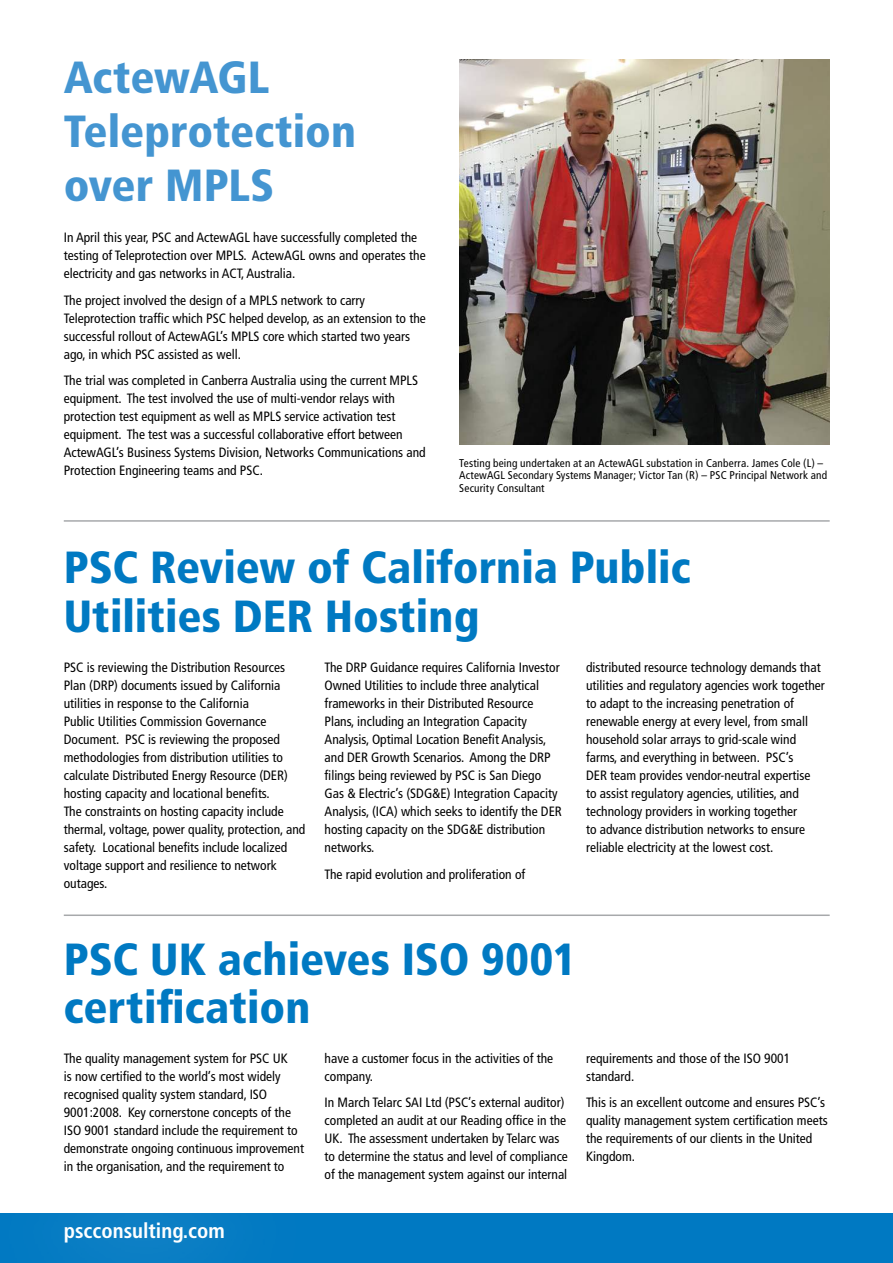
<style>
.page{position:relative;width:893px;height:1263px;background:#fff}
.page>*{position:absolute;margin:0;border:0;box-sizing:border-box;transform-origin:0 0}
.t1{font:900 condensed 45px/48px "Frutiger";color:#0079c2}
.t2{font:900 condensed 45px/54px "Frutiger";letter-spacing:-.005em;color:#4495d1}
.t3{font:700 condensed 21px "Frutiger";color:#fff}
.t4{font:condensed 13.5px/18px "Frutiger";color:#000}
.t5{font:condensed 11.25px/12.8px "Frutiger";letter-spacing:.015em;color:#000}
</style>
<div class="page">
<div style="left:0;top:1213px;width:893px;height:50px;background:#0079c2"></div>
<div style="left:89px;top:1213px;width:111px;height:48px;background:#0c7fc4"></div>
<hr style="left:64px;top:520px;width:766px;height:2px;background:#a7a9ab">
<hr style="left:64px;top:914px;width:766px;height:2px;background:#a7a9ab">
<img style="left:459px;top:60px;width:370px;height:384px">
<h1 class="t2" style="left:64px;top:54px;width:294px">ActewAGL<br>Teleprotection over MPLS</h1>
<p class="t4" style="left:64px;top:230px;width:363px">In April this year, PSC and ActewAGL have successfully completed the testing of Teleprotection over MPLS. ActewAGL owns and operates the electricity and gas networks in ACT, Australia.</p>
<p class="t4" style="left:64px;top:292px;width:364px">The project involved the design of a MPLS network to carry Teleprotection traffic which PSC helped develop, as an extension to the successful rollout of ActewAGL’s MPLS core which started two years ago, in which PSC assisted as well.</p>
<p class="t4" style="left:64px;top:373px;width:363px">The trial was completed in Canberra Australia using the current MPLS equipment. The test involved the use of multi-vendor relays with protection test equipment as well as MPLS service activation test equipment. The test was a successful collaborative effort between ActewAGL’s Business Systems Division, Networks Communications and Protection Engineering teams and PSC.</p>
<p class="t5" style="left:459px;top:457px;width:369px">Testing being undertaken at an ActewAGL substation in Canberra. James Cole (L) –<br>ActewAGL Secondary Systems Manager; Victor Tan (R) – PSC Principal Network and<br>Security Consultant</p>
<h1 class="t1" style="left:64px;top:547px;width:628px">PSC Review of California Public<br>Utilities DER Hosting</h1>
<p class="t4" style="left:64px;top:660px;width:243px">PSC is reviewing the Distribution Resources Plan (DRP) documents issued by California utilities in response to the California<br>Public Utilities Commission Governance Document. PSC is reviewing the proposed methodologies from distribution utilities to calculate Distributed Energy Resource (DER) hosting capacity and locational benefits.<br>The constraints on hosting capacity include thermal, voltage, power quality, protection, and safety. Locational benefits include localized voltage support and resilience to network outages.</p>
<p class="t4" style="left:325px;top:660px;width:239px">The DRP Guidance requires California Investor Owned Utilities to include three analytical frameworks in their Distributed Resource Plans, including an Integration Capacity Analysis, Optimal Location Benefit Analysis, and DER Growth Scenarios. Among the DRP filings being reviewed by PSC is San Diego Gas &amp; Electric’s (SDG&amp;E) Integration Capacity Analysis, (ICA) which seeks to identify the DER hosting capacity on the SDG&amp;E distribution networks.</p>
<p class="t4" style="left:325px;top:866px;width:202px">The rapid evolution and proliferation of</p>
<p class="t4" style="left:586px;top:660px;width:240px">distributed resource technology demands that utilities and regulatory agencies work together to adapt to the increasing penetration of renewable energy at every level, from small household solar arrays to grid-scale wind farms, and everything in between. PSC’s<br>DER team provides vendor-neutral expertise<br>to assist regulatory agencies, utilities, and technology providers in working together<br>to advance distribution networks to ensure reliable electricity at the lowest cost.</p>
<h1 class="t1" style="left:64px;top:939px;width:514px">PSC UK achieves ISO 9001 certification</h1>
<p class="t4" style="left:64px;top:1050px;width:242px">The quality management system for PSC UK<br>is now certified to the world’s most widely recognised quality system standard, ISO 9001:2008. Key cornerstone concepts of the ISO 9001 standard include the requirement to demonstrate ongoing continuous improvement in the organisation, and the requirement to</p>
<h2 class="t3" style="left:64px;top:1222px;width:163px">pscconsulting.com</h2>
<p class="t4" style="left:325px;top:1050px;width:230px">have a customer focus in the activities of the company.</p>
<p class="t4" style="left:325px;top:1095px;width:245px">In March Telarc SAI Ltd (PSC’s external auditor) completed an audit at our Reading office in the UK. The assessment undertaken by Telarc was to determine the status and level of compliance of the management system against our internal</p>
<p class="t4" style="left:586px;top:1050px;width:206px">requirements and those of the ISO 9001 standard.</p>
<p class="t4" style="left:586px;top:1095px;width:243px">This is an excellent outcome and ensures PSC’s quality management system certification meets the requirements of our clients in the United Kingdom.</p>
</div>
